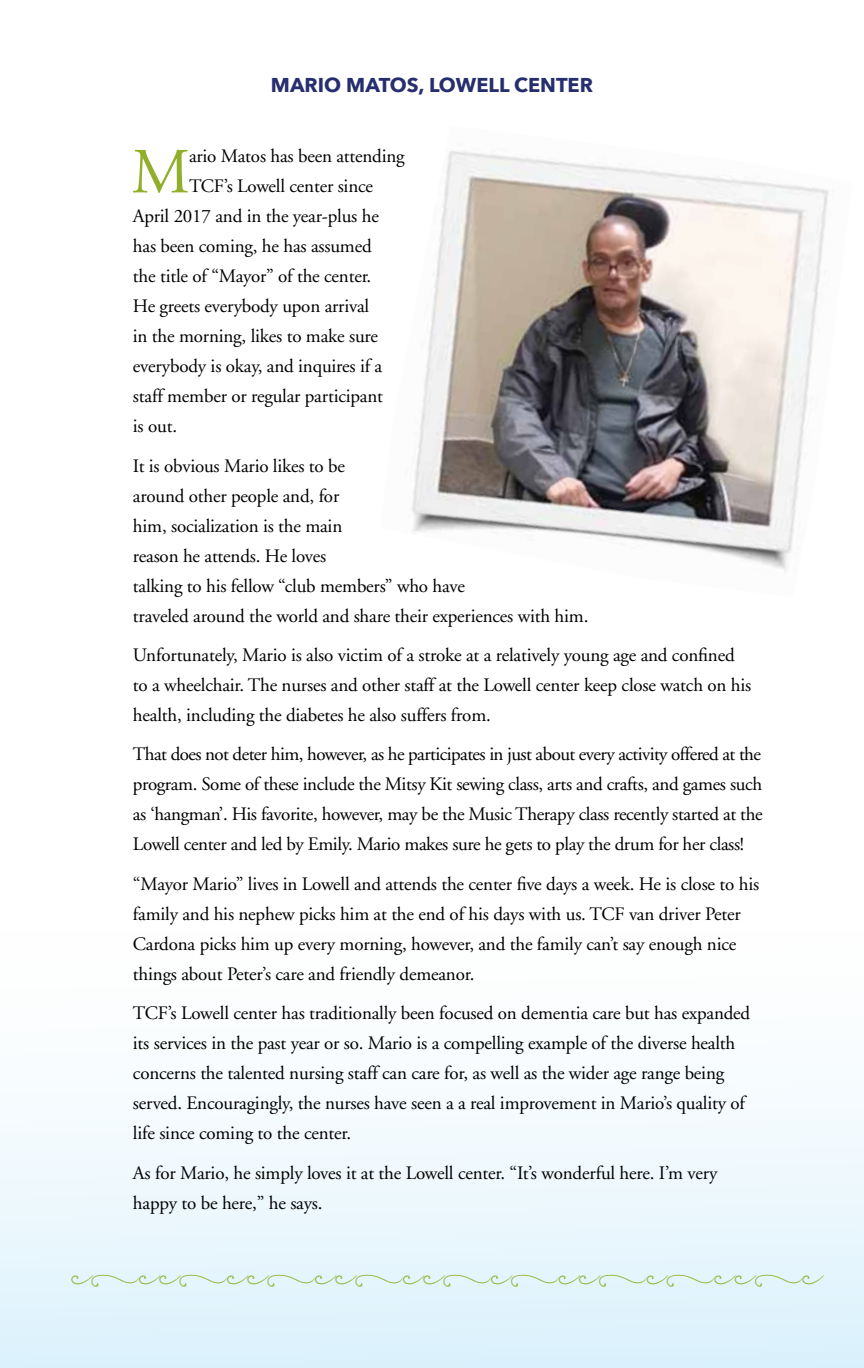
<style>
.page{position:relative;width:864px;height:1368px;background:#fff}
.page>*{position:absolute;margin:0;border:0;box-sizing:border-box;transform-origin:0 0}
.t1{font:64.2px "Adobe Garamond";color:#92af2b}
.t2{font:38px "Hello Sunshine Ornaments";color:#92af2b}
.t3{font:700 20px "Avenir Next";color:#262e6e}
.t4{font:19px/30px "Adobe Garamond";letter-spacing:-.01em;color:#000}
</style>
<div class="page">
<div style="left:0;top:932px;width:864px;height:436px;background:linear-gradient(to bottom,#fff,#ddf2fc)"></div>
<img style="left:411px;top:151px;width:422px;height:420px">
<svg style="left:71px;top:1275px;width:22px;height:9px"></svg>
<svg style="left:139px;top:1275px;width:42px;height:9px"></svg>
<svg style="left:227px;top:1275px;width:42px;height:9px"></svg>
<svg style="left:315px;top:1275px;width:42px;height:9px"></svg>
<svg style="left:403px;top:1275px;width:42px;height:9px"></svg>
<svg style="left:491px;top:1275px;width:22px;height:9px"></svg>
<svg style="left:559px;top:1275px;width:42px;height:9px"></svg>
<svg style="left:647px;top:1275px;width:21px;height:9px"></svg>
<svg style="left:715px;top:1275px;width:41px;height:9px"></svg>
<svg style="left:803px;top:1275px;width:21px;height:9px"></svg>
<p class="t3" style="left:271px;top:68px;width:324px">MARIO MATOS, LOWELL CENTER</p>
<h1 class="t1" style="left:131px;top:138px;width:60px">M</h1>
<p class="t4" style="left:189px;top:142px;width:217px">ario Matos has been attending</p>
<p class="t4" style="left:189px;top:172px;width:186px">TCF’s Lowell center since</p>
<p class="t4" style="left:133px;top:202px;width:247px">April 2017 and in the year-plus he</p>
<p class="t4" style="left:133px;top:232px;width:240px">has been coming, he has assumed</p>
<p class="t4" style="left:133px;top:262px;width:240px">the title of “Mayor” of the center.</p>
<p class="t4" style="left:133px;top:292px;width:238px">He greets everybody upon arrival</p>
<p class="t4" style="left:133px;top:322px;width:247px">in the morning, likes to make sure</p>
<p class="t4" style="left:133px;top:352px;width:251px">everybody is okay, and inquires if a</p>
<p class="t4" style="left:133px;top:382px;width:252px">staff member or regular participant</p>
<p class="t4" style="left:133px;top:412px;width:46px">is out.</p>
<p class="t4" style="left:133px;top:451px;width:457px">It is obvious Mario likes to be<br>around other people and, for<br>him, socialization is the main<br>reason he attends. He loves<br>talking to his fellow “club members” who have<br>traveled around the world and share their experiences with him.</p>
<p class="t4" style="left:133px;top:641px;width:620px">Unfortunately, Mario is also victim of a stroke at a relatively young age and confined to a wheelchair. The nurses and other staff at the Lowell center keep close watch on his health, including the diabetes he also suffers from.</p>
<p class="t4" style="left:133px;top:740px;width:631px;text-align:justify">That does not deter him, however, as he participates in just about every activity offered at the program. Some of these include the Mitsy Kit sewing class, arts and crafts, and games such as ‘hangman’. His favorite, however, may be the Music Therapy class recently started at the Lowell center and led by Emily. Mario makes sure he gets to play the drum for her class!</p>
<p class="t4" style="left:133px;top:869px;width:628px">“Mayor Mario” lives in Lowell and attends the center five days a week. He is close to his family and his nephew picks him at the end of his days with us. TCF van driver Peter Cardona picks him up every morning, however, and the family can’t say enough nice things about Peter’s care and friendly demeanor.</p>
<p class="t4" style="left:133px;top:999px;width:619px">TCF’s Lowell center has traditionally been focused on dementia care but has expanded its services in the past year or so. Mario is a compelling example of the diverse health concerns the talented nursing staff can care for, as well as the wider age range being served. Encouragingly, the nurses have seen a a real improvement in Mario’s quality of life since coming to the center.</p>
<p class="t4" style="left:133px;top:1158px;width:586px">As for Mario, he simply loves it at the Lowell center. “It’s wonderful here. I’m very happy to be here,” he says.</p>
<h2 class="t2" style="left:92px;top:1263px;width:713px">□□□□□□□□□</h2>
</div>
